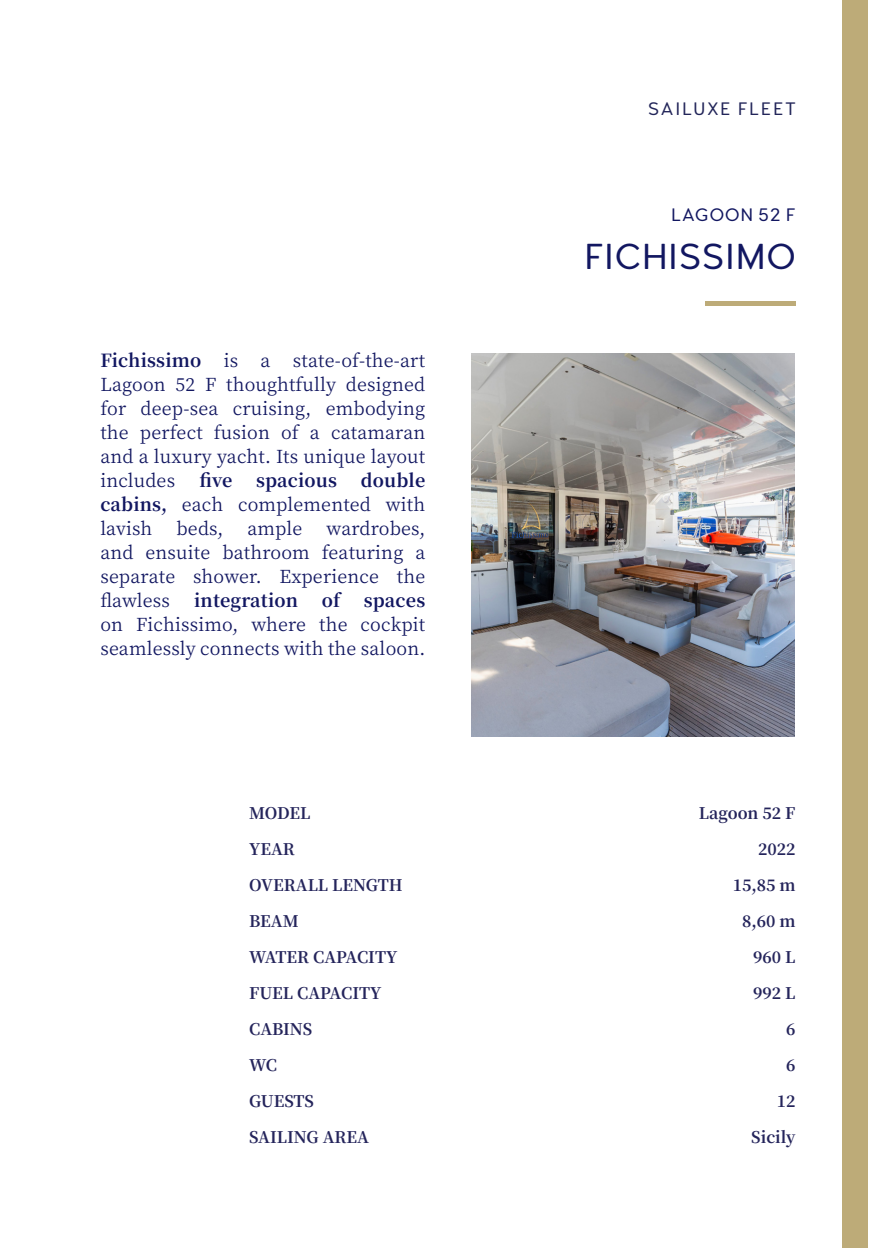
<style>
.page{position:relative;width:896px;height:1248px;background:#fff}
.page>*{position:absolute;margin:0;border:0;box-sizing:border-box;transform-origin:0 0}
.t1{font:36px "Woodford Bourne";letter-spacing:.04em;color:#121761}
.t2{font:18px/24px "Noto Serif TC";letter-spacing:.01em;color:#121761;text-align:justify}
.t3{font:700 18px "Noto Serif TC";letter-spacing:.01em;color:#121761}
.t4{font:18px "Woodford Bourne";letter-spacing:.12em;color:#222559}
.t5{font:18px "Woodford Bourne";letter-spacing:.06em;color:#121761}
.t6{font:700 16px "Noto Serif TC";color:#24245b}
.s1{font-weight:700}
</style>
<div class="page">
<div style="left:842px;top:0;width:25px;height:1247px;background:#bdab78"></div>
<hr style="left:705px;top:301px;width:90px;height:4px;background:#bdab78">
<img style="left:472px;top:353px;width:322px;height:383px">
<p class="t2" style="left:100px;top:348px;width:326px"><span class="s1">Fichissimo</span> is a state-of-the-art Lagoon 52 F thoughtfully designed for deep-sea cruising, embodying the perfect fusion of a catamaran and a luxury yacht. Its unique layout includes</p>
<p class="t3" style="left:199px;top:470px;width:34px">five</p>
<p class="t3" style="left:256px;top:470px;width:83px">spacious</p>
<p class="t2" style="left:100px;top:468px;width:326px;text-indent:260px"><span class="s1">double cabins,</span> each complemented with lavish</p>
<p class="t2" style="left:100px;top:516px;width:326px;text-indent:226px">wardrobes, and ensuite bathroom featuring a separate shower. Experience the flawless</p>
<p class="t2" style="left:176px;top:516px;width:48px">beds,</p>
<p class="t2" style="left:248px;top:516px;width:56px">ample</p>
<p class="t3" style="left:194px;top:590px;width:105px">integration</p>
<p class="t3" style="left:322px;top:590px;width:20px">of</p>
<p class="t2" style="left:100px;top:588px;width:326px;text-indent:263px"><span class="s1">spaces </span>on Fichissimo, where the cockpit seamlessly connects with the saloon.</p>
<p class="t6" style="left:249px;top:803px;width:63px">MODEL</p>
<p class="t6" style="left:249px;top:839px;width:47px">YEAR</p>
<p class="t6" style="left:249px;top:875px;width:155px">OVERALL LENGTH</p>
<p class="t6" style="left:249px;top:911px;width:51px">BEAM</p>
<p class="t6" style="left:249px;top:947px;width:150px">WATER CAPACITY</p>
<p class="t6" style="left:249px;top:983px;width:134px">FUEL CAPACITY</p>
<p class="t6" style="left:249px;top:1019px;width:65px">CABINS</p>
<p class="t6" style="left:249px;top:1055px;width:29px">WC</p>
<p class="t6" style="left:249px;top:1091px;width:66px">GUESTS</p>
<p class="t6" style="left:249px;top:1127px;width:121px">SAILING AREA</p>
<p class="t4" style="left:648px;top:98px;width:149px">SAILUXE FLEET</p>
<p class="t5" style="left:671px;top:204px;width:126px">LAGOON 52 F</p>
<p class="t1" style="left:585px;top:235px;width:212px">FICHISSIMO</p>
<p class="t6" style="left:699px;top:803px;width:98px">Lagoon 52 F</p>
<p class="t6" style="left:758px;top:839px;width:39px">2022</p>
<p class="t6" style="left:733px;top:875px;width:64px">15,85 m</p>
<p class="t6" style="left:742px;top:911px;width:55px">8,60 m</p>
<p class="t6" style="left:753px;top:947px;width:44px">960 L</p>
<p class="t6" style="left:753px;top:983px;width:44px">992 L</p>
<p class="t6" style="left:786px;top:1019px;width:11px">6</p>
<p class="t6" style="left:786px;top:1055px;width:11px">6</p>
<p class="t6" style="left:777px;top:1091px;width:20px">12</p>
<p class="t6" style="left:751px;top:1127px;width:46px">Sicily</p>
</div>
